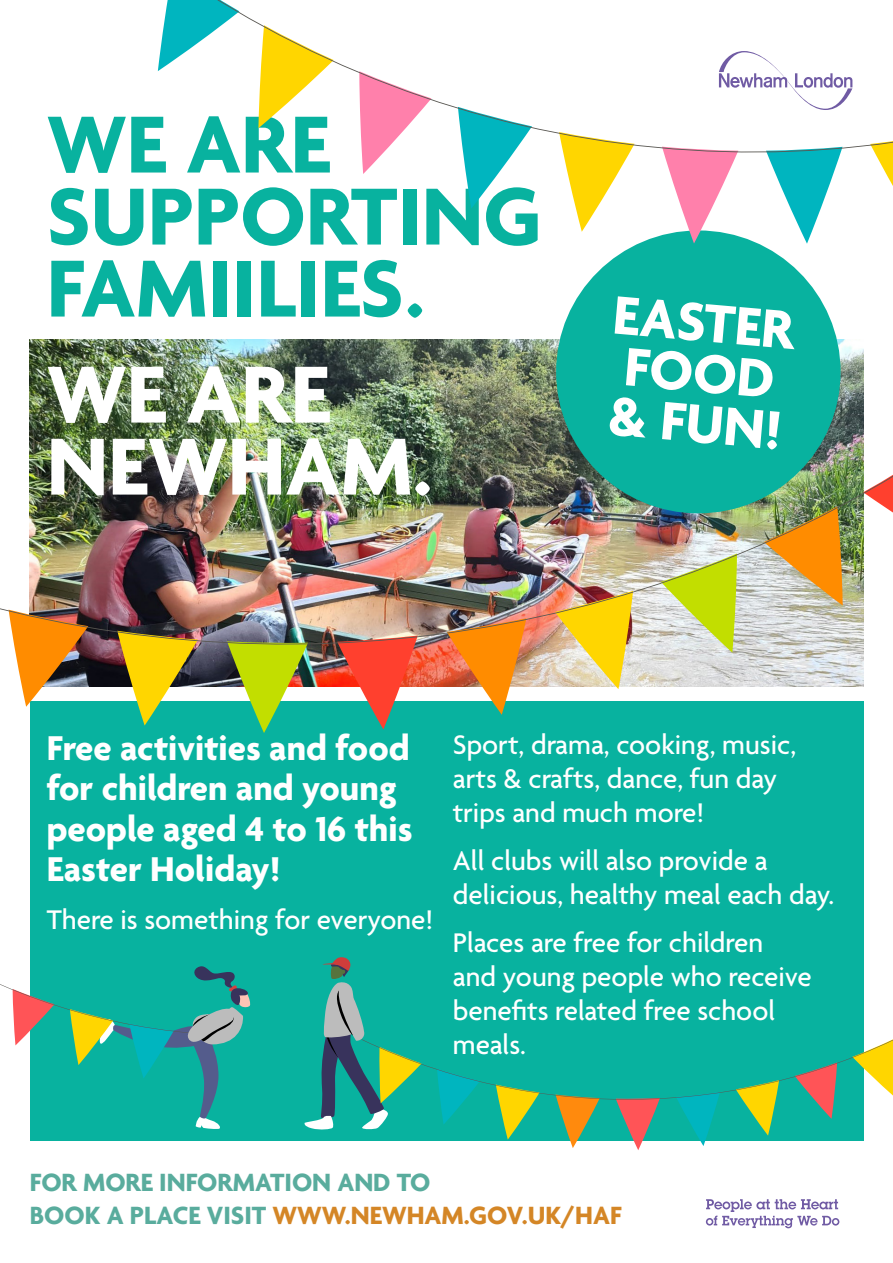
<style>
.page{position:relative;width:893px;height:1263px;background:#fff}
.page>*{position:absolute;margin:0;border:0;box-sizing:border-box;transform-origin:0 0}
.booking{font:700 87.45px/72px "Agenda";color:#08b29f}
.booking-2{font:700 87.45px "Agenda";color:#fff}
.booking-3{font:700 58.5px/50.6px "Agenda";color:#fff}
.booking-4{font:700 37.2px/40.5px "Agenda";color:#fff}
.booking-5{font:500 29.1px/34px "Agenda";color:#fff}
.booking-6{font:700 27px/33px "Agenda";color:#59ac9d}
.s1{color:#d48626}
</style>
<div class="page">
<img style="left:30px;top:340px;width:833px;height:92px">
<div style="left:30px;top:702px;width:833px;height:439px;background:#08b29f"></div>
<svg style="left:706px;top:1199px;width:133px;height:29px"></svg>
<div style="left:556px;top:230px;width:285px;height:283px;background:#08b29f;border-radius:50%"></div>
<svg style="left:252px;top:705px;width:27px;height:28px"></svg>
<svg style="left:369px;top:705px;width:24px;height:24px"></svg>
<svg style="left:495px;top:705px;width:10px;height:10px"></svg>
<img style="left:0;top:432px;width:893px;height:273px">
<svg style="left:506px;top:1132px;width:7px;height:7px"></svg>
<svg style="left:567px;top:1132px;width:15px;height:16px"></svg>
<svg style="left:630px;top:1132px;width:17px;height:18px"></svg>
<svg style="left:695px;top:1132px;width:13px;height:14px"></svg>
<svg style="left:422px;top:999px;width:471px;height:133px"></svg>
<svg style="left:577px;top:216px;width:15px;height:16px"></svg>
<svg style="left:662px;top:216px;width:76px;height:27px"></svg>
<svg style="left:794px;top:216px;width:24px;height:28px"></svg>
<svg style="left:157px;top:0;width:736px;height:216px"></svg>
<svg style="left:304px;top:957px;width:118px;height:173px"></svg>
<svg style="left:14px;top:1033px;width:14px;height:12px"></svg>
<svg style="left:0;top:695px;width:194px;height:338px"></svg>
<svg style="left:70px;top:963px;width:181px;height:166px"></svg>
<p class="booking" style="left:47px;top:114px;width:496px">WE ARE<br>SUPPORTING<br>FAMIILIES.</p>
<p class="booking-2" style="left:47px;top:347px;width:285px">WE ARE</p>
<p class="booking-2" style="left:47px;top:419px;width:387px">NEWHAM.</p>
<p class="booking-3" style="left:615px;top:293px;width:183px;rotate:5deg">EASTER<br>FOOD &amp; FUN!</p>
<p class="booking-4" style="left:47px;top:730px;width:367px">Free activities and food for children and young people aged 4 to 16 this<br>Easter Holiday!</p>
<p class="booking-5" style="left:47px;top:904px;width:388px">There is something for everyone!</p>
<p class="booking-5" style="left:453px;top:729px;width:345px">Sport, drama, cooking, music, arts &amp; crafts, dance, fun day trips and much more!</p>
<p class="booking-5" style="left:453px;top:845px;width:383px">All clubs will also provide a delicious, healthy meal each day.</p>
<p class="booking-5" style="left:453px;top:927px;width:361px">Places are free for children and young people who receive benefits related free school meals.</p>
<p class="booking-6" style="left:30px;top:1167px;width:593px">FOR MORE INFORMATION AND TO<br>BOOK A PLACE VISIT <span class="s1">WWW.NEWHAM.GOV.UK/HAF</span></p>
</div>
